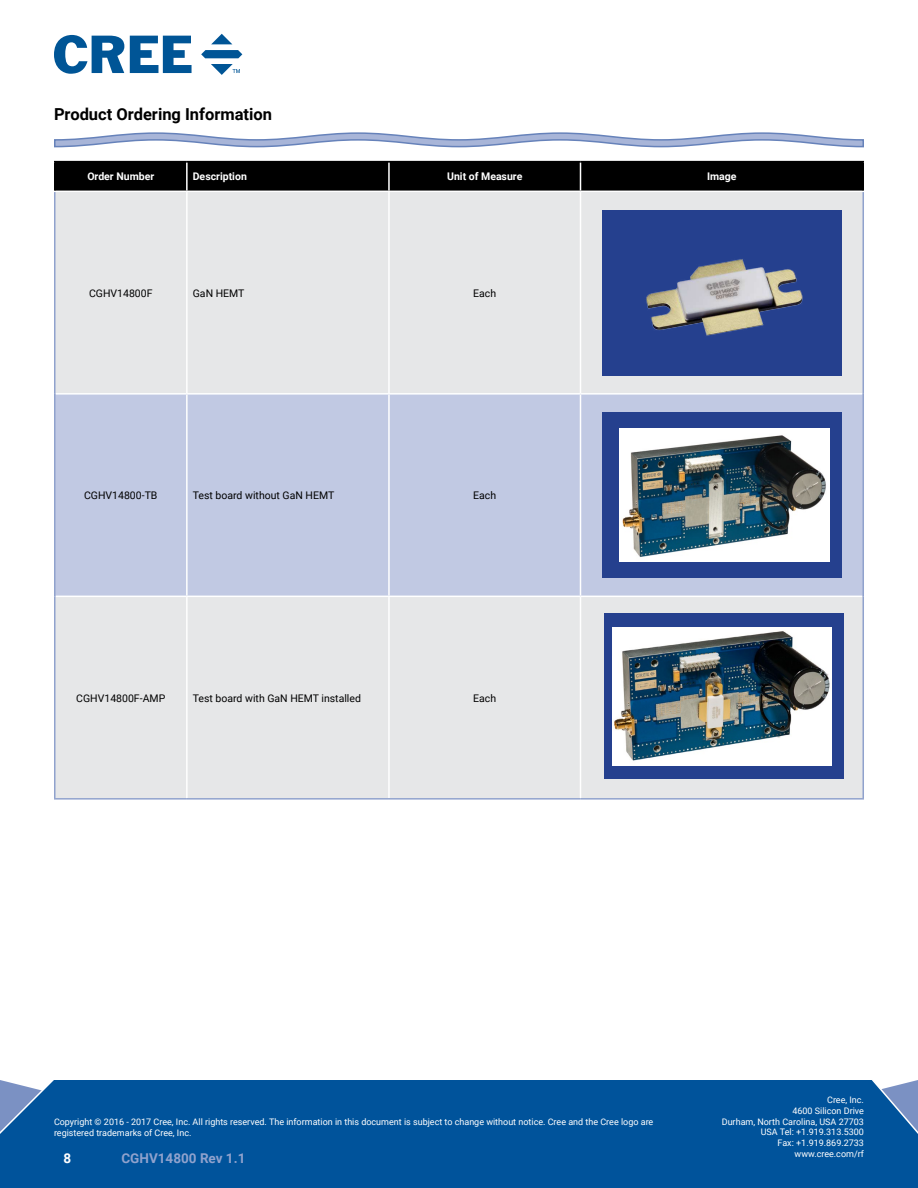
<style>
.page{position:relative;width:918px;height:1188px;background:#fff}
.page>*{position:absolute;margin:0;border:0;box-sizing:border-box;transform-origin:0 0}
.t1{font:700 16.5px "Roboto";color:#000}
.t2{font:700 13.5px "Roboto";color:#90a2cd}
.t3{font:700 13.5px "Roboto";color:#fff}
.t4{font:10.5px "Roboto";color:#000}
.t5{font:700 10.5px "Roboto";color:#fff}
.t6{font:9px/10.8px "Roboto";color:#fff;text-align:right}
</style>
<div class="page">
<div style="left:0;top:1080px;width:918px;height:108px;background:#00539b"></div>
<svg style="left:54px;top:35px;width:70px;height:39px"></svg>
<svg style="left:130px;top:36px;width:62px;height:37px"></svg>
<svg style="left:211px;top:34px;width:21px;height:10px"></svg>
<svg style="left:201px;top:50px;width:41px;height:8px"></svg>
<svg style="left:211px;top:64px;width:29px;height:10px"></svg>
<svg style="left:54px;top:132px;width:810px;height:16px"></svg>
<div style="left:56px;top:192px;width:807px;height:606px;background:#e6e7e8"></div>
<div style="left:56px;top:395px;width:807px;height:201px;background:#c1c9e3"></div>
<hr style="left:186px;top:192px;width:2px;height:201px;background:#fff">
<hr style="left:388px;top:192px;width:2px;height:201px;background:#fff">
<hr style="left:580px;top:192px;width:1px;height:201px;background:#fff">
<hr style="left:56px;top:393px;width:131px;height:2px;background:#fff">
<hr style="left:187px;top:393px;width:202px;height:2px;background:#fff">
<hr style="left:186px;top:395px;width:2px;height:201px;background:#fff">
<hr style="left:389px;top:393px;width:192px;height:2px;background:#fff">
<hr style="left:388px;top:395px;width:2px;height:201px;background:#fff">
<hr style="left:581px;top:393px;width:282px;height:2px;background:#fff">
<hr style="left:580px;top:395px;width:1px;height:201px;background:#fff">
<hr style="left:56px;top:596px;width:131px;height:1px;background:#fff">
<hr style="left:187px;top:596px;width:202px;height:1px;background:#fff">
<hr style="left:186px;top:597px;width:2px;height:201px;background:#fff">
<hr style="left:389px;top:596px;width:192px;height:1px;background:#fff">
<hr style="left:388px;top:597px;width:2px;height:201px;background:#fff">
<hr style="left:581px;top:596px;width:282px;height:1px;background:#fff">
<hr style="left:580px;top:597px;width:1px;height:201px;background:#fff">
<hr style="left:54px;top:161px;width:133px;height:1px;background:#000">
<hr style="left:54px;top:162px;width:2px;height:29px;background:#000">
<hr style="left:187px;top:161px;width:202px;height:1px;background:#000">
<hr style="left:389px;top:161px;width:192px;height:1px;background:#000">
<hr style="left:581px;top:161px;width:283px;height:1px;background:#000">
<div style="left:55px;top:162px;width:809px;height:29px;background:#000"></div>
<hr style="left:54px;top:192px;width:2px;height:202px;background:#90a2cd">
<hr style="left:863px;top:192px;width:1px;height:202px;background:#90a2cd">
<hr style="left:54px;top:394px;width:2px;height:202px;background:#90a2cd">
<hr style="left:863px;top:394px;width:1px;height:202px;background:#90a2cd">
<hr style="left:54px;top:596px;width:2px;height:202px;background:#90a2cd">
<hr style="left:863px;top:596px;width:1px;height:202px;background:#90a2cd">
<hr style="left:54px;top:798px;width:133px;height:2px;background:#90a2cd">
<hr style="left:187px;top:798px;width:202px;height:2px;background:#90a2cd">
<hr style="left:389px;top:798px;width:192px;height:2px;background:#90a2cd">
<hr style="left:581px;top:798px;width:283px;height:2px;background:#90a2cd">
<div style="left:602px;top:210px;width:240px;height:165px;background:#25408e"></div>
<div style="left:602px;top:412px;width:240px;height:166px;background:#25408e"></div>
<img style="left:619px;top:429px;width:211px;height:132px">
<img style="left:641px;top:259px;width:167px;height:118px">
<div style="left:605px;top:614px;width:239px;height:165px;background:#25408e"></div>
<img style="left:613px;top:627px;width:218px;height:139px">
<h1 class="t1" style="left:54px;top:107px;width:220px">Product Ordering Information</h1>
<p class="t5" style="left:87px;top:172px;width:68px">Order Number</p>
<p class="t5" style="left:193px;top:172px;width:56px">Description</p>
<p class="t5" style="left:447px;top:172px;width:77px">Unit of Measure</p>
<p class="t5" style="left:707px;top:172px;width:31px">Image</p>
<p class="t4" style="left:89px;top:285px;width:65px">CGHV14800F</p>
<p class="t4" style="left:193px;top:288px;width:53px">GaN HEMT</p>
<p class="t4" style="left:473px;top:288px;width:24px">Each</p>
<p class="t4" style="left:84px;top:488px;width:75px">CGHV14800-TB</p>
<p class="t4" style="left:193px;top:488px;width:143px">Test board without GaN HEMT</p>
<p class="t4" style="left:473px;top:491px;width:24px">Each</p>
<p class="t4" style="left:76px;top:690px;width:90px">CGHV14800F-AMP</p>
<p class="t4" style="left:193px;top:690px;width:170px">Test board with GaN HEMT installed</p>
<p class="t4" style="left:473px;top:693px;width:24px">Each</p>
<p class="t6" style="left:54px;top:1117px;width:601px;text-align:left">Copyright © 2016 - 2017 Cree, Inc. All rights reserved. The information in this document is subject to change without notice. Cree and the Cree logo are registered trademarks of Cree, Inc.</p>
<h2 class="t3" style="left:64px;top:1152px;width:9px">8</h2>
<h2 class="t2" style="left:122px;top:1152px;width:125px">CGHV14800 Rev 1.1</h2>
<p class="t6" style="left:722px;top:1095px;width:144px">Cree, Inc.<br>4600 Silicon Drive<br>Durham, North Carolina, USA 27703<br>USA Tel: +1.919.313.5300<br>Fax: +1.919.869.2733 www.cree.com/rf</p>
</div>
